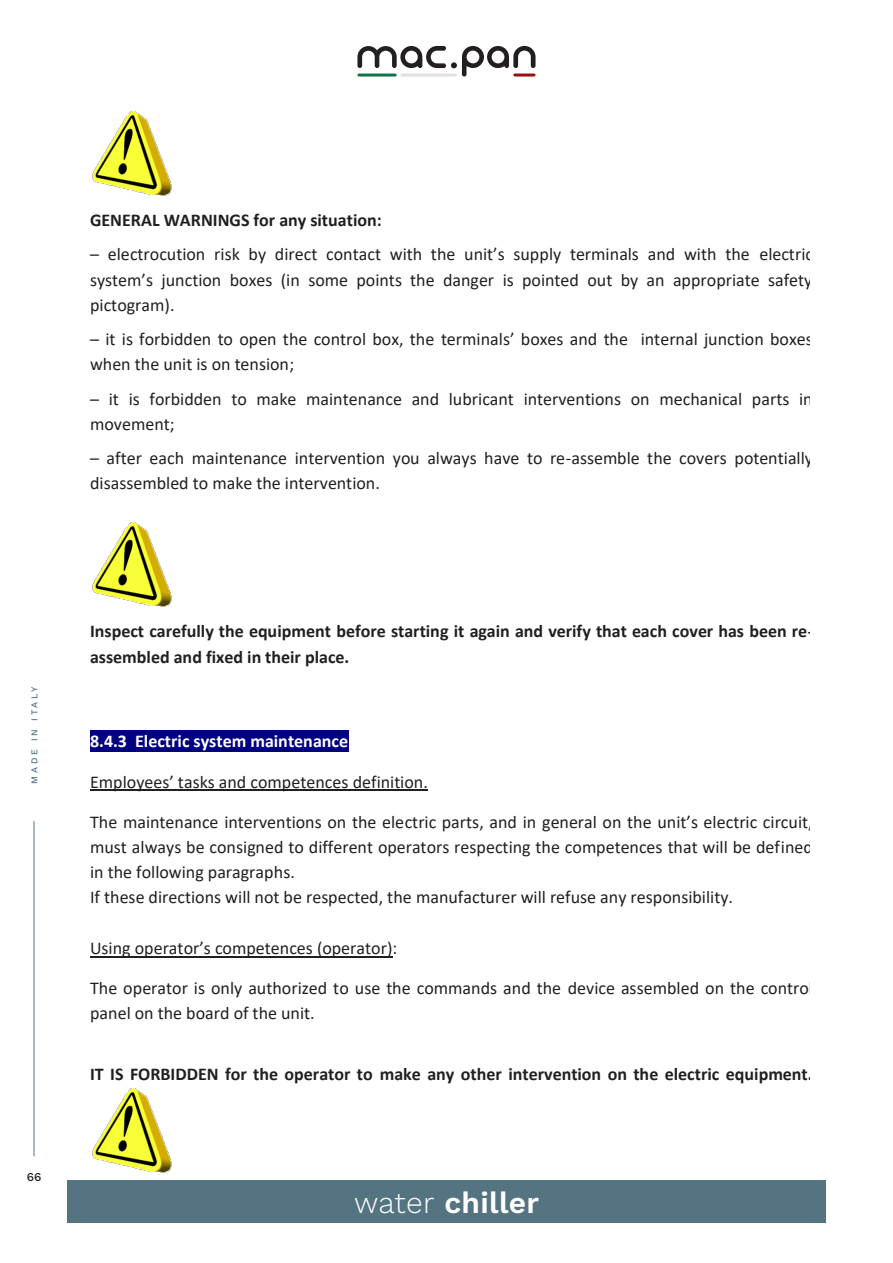
<style>
.page{position:relative;width:893px;height:1263px;background:#fff}
.page>*{position:absolute;margin:0;border:0;box-sizing:border-box;transform-origin:0 0}
.t1{font:600 30px "Work Sans";letter-spacing:.01em;color:#fff}
.t2{font:18px/25.2px "Calibri";color:#231f20}
.t3{font:700 18px/25.3px "Calibri";color:#231f20}
.t4{font:700 18px "Calibri";color:#fff}
.t5{font:500 12px "Work Sans";color:#231f20}
.t6{font:500 9px "Work Sans";letter-spacing:.3em;color:#557482}
.s1{font-weight:300}
</style>
<div class="page">
<div style="left:67px;top:1180px;width:759px;height:42px;background:#557482"></div>
<hr style="left:34px;top:821px;width:1px;height:335px;background:#557482">
<div style="left:90px;top:730px;width:258px;height:22px;background:#000080"></div>
<hr style="left:90px;top:790px;width:338px;height:1px;background:#231f20">
<hr style="left:90px;top:956px;width:303px;height:1px;background:#231f20">
<img style="left:92px;top:112px;width:80px;height:84px">
<img style="left:92px;top:523px;width:80px;height:84px">
<img style="left:92px;top:1088px;width:80px;height:85px">
<svg style="left:357px;top:46px;width:178px;height:31px"></svg>
<hr style="left:513px;top:74px;width:22px;height:3px;background:#990f13;border-radius:2px">
<hr style="left:400px;top:74px;width:57px;height:3px;background:#e0e1e3;border-radius:2px">
<hr style="left:357px;top:74px;width:40px;height:3px;background:#107546;border-radius:2px">
<p class="t3" style="left:90px;top:207px;width:293px">GENERAL WARNINGS for any situation:</p>
<p class="t2" style="left:90px;top:241px;width:724px;text-align:justify">– electrocution risk by direct contact with the unit’s supply terminals and with the electric system’s junction boxes (in some points the danger is pointed out by an appropriate safety pictogram).</p>
<p class="t2" style="left:90px;top:326px;width:724px">– it is forbidden to open the control box, the terminals’ boxes and the internal junction boxes when the unit is on tension;</p>
<p class="t2" style="left:90px;top:386px;width:724px">– it is forbidden to make maintenance and lubricant interventions on mechanical parts in movement;</p>
<p class="t2" style="left:90px;top:445px;width:724px">– after each maintenance intervention you always have to re-assemble the covers potentially disassembled to make the intervention.</p>
<p class="t6" style="left:28px;top:784px;width:98px;rotate:-90deg">MADE IN ITALY</p>
<p class="t5" style="left:27px;top:1168px;width:16px">66</p>
<p class="t3" style="left:90px;top:618px;width:725px">Inspect carefully the equipment before starting it again and verify that each cover has been re&shy;assembled and fixed in their place.</p>
<p class="t4" style="left:90px;top:729px;width:260px">8.4.3 Electric system maintenance</p>
<p class="t2" style="left:90px;top:769px;width:340px">Employees’ tasks and competences definition.</p>
<p class="t2" style="left:90px;top:808px;width:724px">The maintenance interventions on the electric parts, and in general on the unit’s electric circuit, must always be consigned to different operators respecting the competences that will be defined in the following paragraphs.<br>If these directions will not be respected, the manufacturer will refuse any responsibility.</p>
<p class="t2" style="left:90px;top:935px;width:309px">Using operator’s competences (operator):</p>
<p class="t2" style="left:90px;top:975px;width:724px">The operator is only authorized to use the commands and the device assembled on the control panel on the board of the unit.</p>
<p class="t3" style="left:90px;top:1061px;width:724px">IT IS FORBIDDEN for the operator to make any other intervention on the electric equipment.</p>
<h1 class="t1" style="left:354px;top:1180px;width:187px"><span class="s1">water</span> chiller</h1>
</div>
